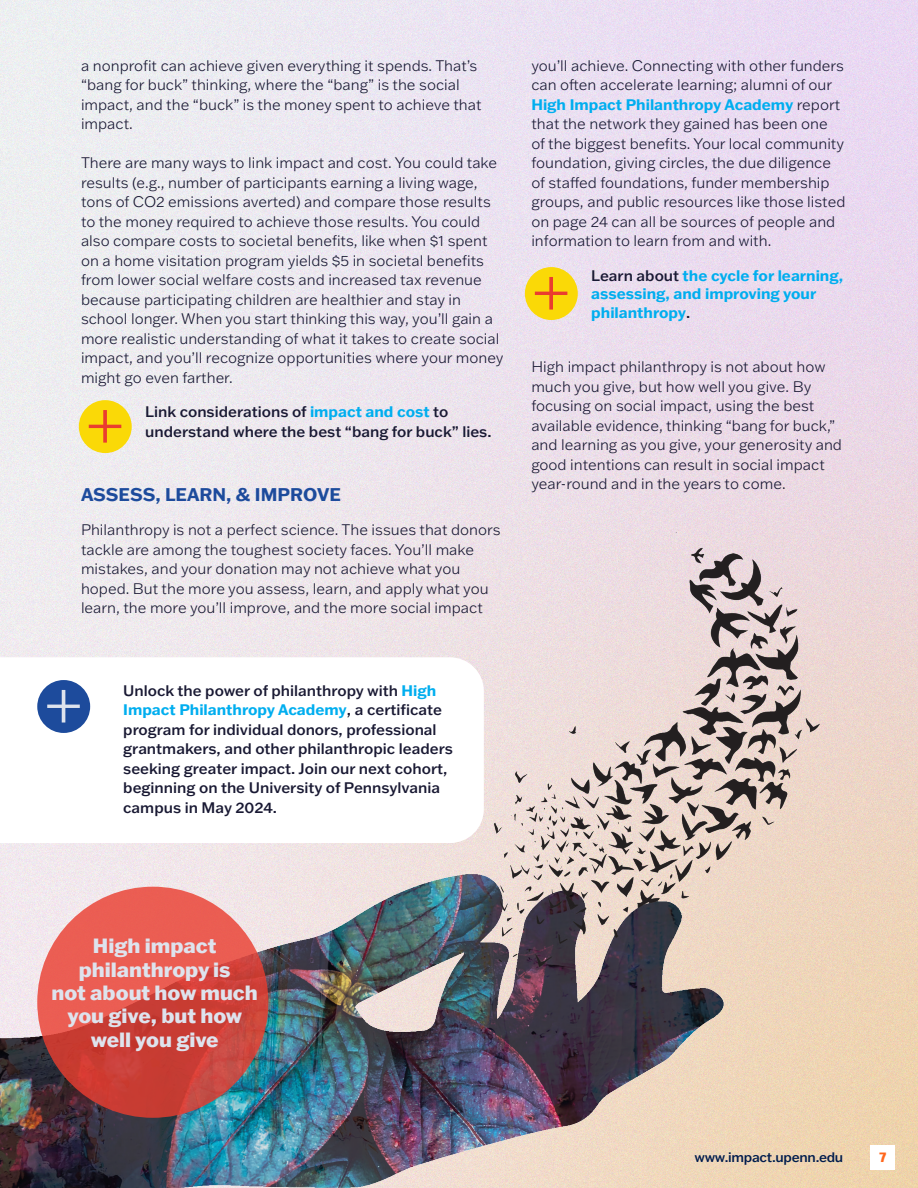
<style>
.page{position:relative;width:918px;height:1188px;background:#fff}
.page>*{position:absolute;margin:0;border:0;box-sizing:border-box;transform-origin:0 0}
.t1{font:300 63px "Franklin Gothic ATF";color:#ea3d2f}
.t2{font:300 63px "Franklin Gothic ATF";color:#dee3ed}
.Normal__Web{font:800 20.25px/23.4px "Franklin Gothic ATF";color:#dee3ed;text-align:center}
.Normal__Web-2{font:700 18px "Franklin Gothic ATF";color:#1d4b9c}
.Normal__Web-3{font:300 15px/19.5px "Franklin Gothic ATF";color:#191933}
.Normal__Web-4{font:500 15px/19.5px "Franklin Gothic ATF";color:#191933}
.Normal__Web-5{font:700 15px/18px "Franklin Gothic ATF";color:#00aeef}
.t3{font:500 13.5px "Franklin Gothic ATF";letter-spacing:-.02em;color:#001c4d}
.t4{font:800 13.5px "Forma DJR Display";color:#ff661c}
.s1{font-weight:700;color:#00aeef}
.s2{font-weight:500;color:#191933}
</style>
<div class="page">
<img style="left:0;top:0;width:918px;height:335px">
<img style="left:0;top:335px;width:918px;height:853px">
<svg style="left:0;top:657px;width:484px;height:186px"></svg>
<div style="left:870px;top:1145px;width:25px;height:25px;background:#fff"></div>
<svg style="left:37px;top:887px;width:231px;height:231px;background:#d84d43"></svg>
<div style="left:79px;top:400px;width:53px;height:53px;background:#fad907;border-radius:50%"></div>
<div style="left:37px;top:680px;width:53px;height:53px;background:#1d4b9c;border-radius:50%"></div>
<div style="left:525px;top:267px;width:53px;height:53px;background:#fad907;border-radius:50%"></div>
<p class="Normal__Web-3" style="left:81px;top:55px;width:402px">a nonprofit can achieve given everything it spends. That’s “bang for buck” thinking, where the “bang” is the social impact, and the “buck” is the money spent to achieve that impact.</p>
<p class="Normal__Web-3" style="left:81px;top:153px;width:424px">There are many ways to link impact and cost. You could take results (e.g., number of participants earning a living wage, tons of CO2 emissions averted) and compare those results to the money required to achieve those results. You could also compare costs to societal benefits, like when $1 spent on a home visitation program yields $5 in societal benefits from lower social welfare costs and increased tax revenue because participating children are healthier and stay in school longer. When you start thinking this way, you’ll gain a more realistic understanding of what it takes to create social impact, and you’ll recognize opportunities where your money might go even farther.</p>
<p class="Normal__Web-4" style="left:145px;top:402px;width:348px">Link considerations of <span class="s1">impact and cost</span> to understand where the best “bang for buck” lies.</p>
<p class="t1" style="left:88px;top:380px;width:35px">+</p>
<p class="Normal__Web-2" style="left:81px;top:482px;width:262px">ASSESS, LEARN, &amp; IMPROVE</p>
<p class="Normal__Web-3" style="left:81px;top:520px;width:421px">Philanthropy is not a perfect science. The issues that donors tackle are among the toughest society faces. You’ll make mistakes, and your donation may not achieve what you hoped. But the more you assess, learn, and apply what you learn, the more you’ll improve, and the more social impact</p>
<p class="t2" style="left:47px;top:660px;width:35px">+</p>
<p class="Normal__Web-4" style="left:123px;top:680px;width:331px">Unlock the power of philanthropy with <span class="s1">High Impact Philanthropy Academy</span>, a certificate program for individual donors, professional grantmakers, and other philanthropic leaders seeking greater impact. Join our next cohort, beginning on the University of Pennsylvania campus in May 2024.</p>
<p class="Normal__Web-3" style="left:531px;top:55px;width:316px">you’ll achieve. Connecting with other funders can often accelerate learning; alumni of our <span class="s1">High Impact Philanthropy Academy</span> report that the network they gained has been one of the biggest benefits. Your local community foundation, giving circles, the due diligence of staffed foundations, funder membership groups, and public resources like those listed on page 24 can all be sources of people and information to learn from and with.</p>
<p class="Normal__Web-5" style="left:591px;top:266px;width:253px"><span class="s2">Learn about</span> the cycle for learning, assessing, and improving your</p>
<p class="Normal__Web-5" style="left:591px;top:303px;width:100px">philanthropy<span class="s2">.</span></p>
<p class="t1" style="left:534px;top:247px;width:35px">+</p>
<p class="Normal__Web-3" style="left:531px;top:357px;width:312px">High impact philanthropy is not about how much you give, but how well you give. By focusing on social impact, using the best available evidence, thinking “bang for buck,” and learning as you give, your generosity and good intentions can result in social impact year-round and in the years to come.</p>
<p class="Normal__Web" style="left:52px;top:934px;width:208px">High impact philanthropy is<br>not about how much you give, but how well you give</p>
<p class="t3" style="left:694px;top:1148px;width:150px">www.impact.upenn.edu</p>
<p class="t4" style="left:880px;top:1146px;width:8px">7</p>
</div>
